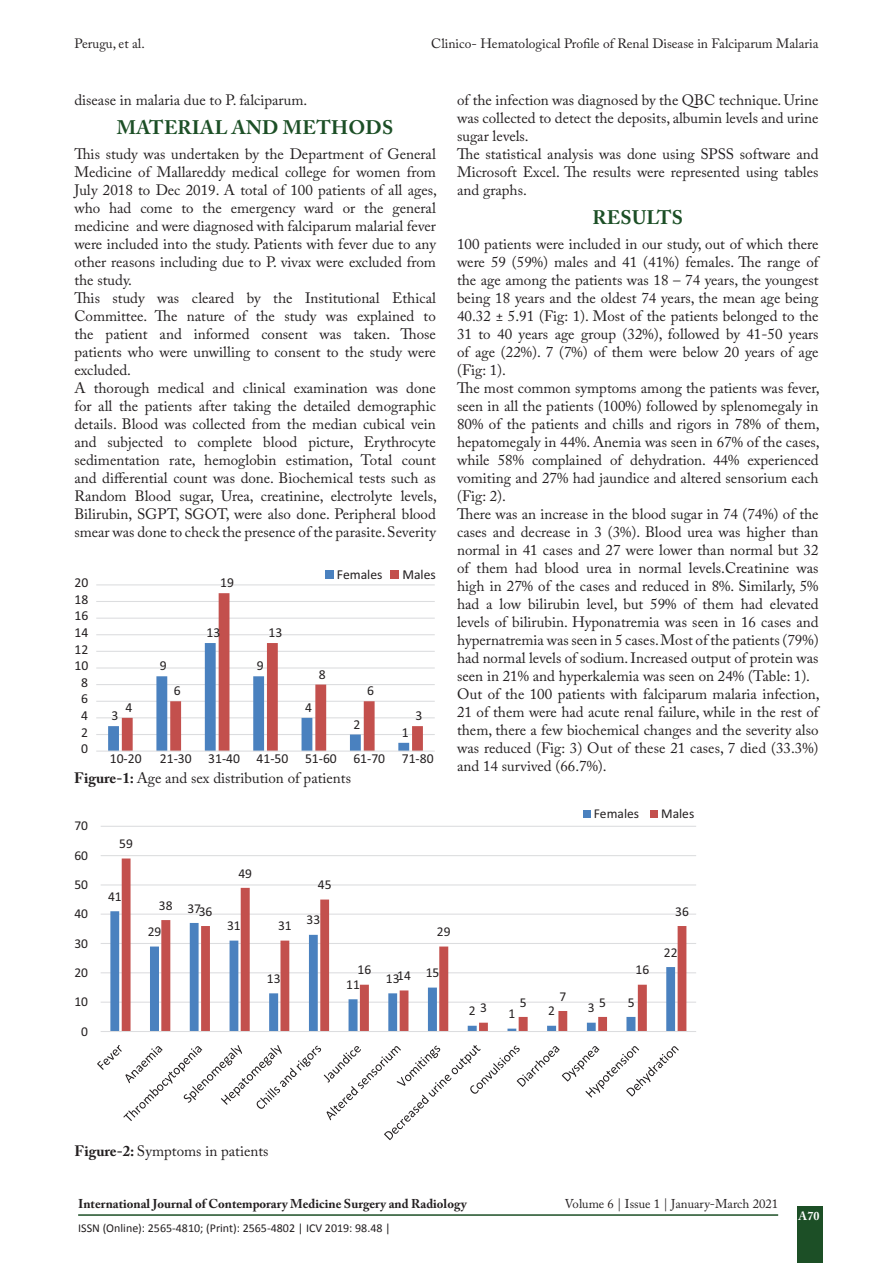
<style>
.page{position:relative;width:893px;height:1263px;background:#fff}
.page>*{position:absolute;margin:0;border:0;box-sizing:border-box;transform-origin:0 0}
.t1{font:700 19.5px "Adobe Caslon Pro";letter-spacing:.015em;color:#1c4f26}
.TX_New{font:15px/18px "Adobe Caslon Pro";color:#231f20;text-align:justify}
.Legend{font:15px "Adobe Caslon Pro";color:#231f20}
.t2{font:13.65px "Calibri";color:#231f20}
.t3{font:13.5px "Calibri";color:#231f20}
.t4{font:13.5px "Adobe Caslon Pro";color:#231f20}
.t5{font:700 12.75px "Adobe Caslon Pro";color:#231f20}
.t6{font:12.75px "Adobe Caslon Pro";color:#231f20}
.t7{font:12px "Calibri";color:#231f20}
.t8{font:700 12px "Adobe Caslon Pro";color:#fff}
.s1{font-weight:700}
</style>
<div class="page">
<div style="left:797px;top:1207px;width:25px;height:56px;background:#1c4f26"></div>
<hr style="left:78px;top:1214px;width:700px;height:2px;background:#1c4f26">
<hr style="left:96px;top:734px;width:339px;height:1px;background:#dcdddf">
<hr style="left:96px;top:717px;width:339px;height:1px;background:#dcdddf">
<hr style="left:96px;top:701px;width:339px;height:1px;background:#dcdddf">
<hr style="left:96px;top:684px;width:339px;height:1px;background:#dcdddf">
<hr style="left:96px;top:667px;width:339px;height:1px;background:#dcdddf">
<hr style="left:96px;top:651px;width:339px;height:1px;background:#dcdddf">
<hr style="left:96px;top:634px;width:339px;height:1px;background:#dcdddf">
<hr style="left:96px;top:618px;width:339px;height:1px;background:#dcdddf">
<hr style="left:96px;top:601px;width:339px;height:1px;background:#dcdddf">
<hr style="left:96px;top:584px;width:339px;height:1px;background:#dcdddf">
<svg style="left:108px;top:667px;width:14px;height:83px"></svg>
<svg style="left:122px;top:593px;width:301px;height:157px"></svg>
<hr style="left:96px;top:750px;width:339px;height:2px;background:#dcdddf">
<div style="left:325px;top:570px;width:8px;height:9px;background:#4a81bf"></div>
<div style="left:390px;top:570px;width:9px;height:9px;background:#c3504d"></div>
<hr style="left:101px;top:1002px;width:595px;height:1px;background:#dcdddf">
<hr style="left:101px;top:972px;width:595px;height:1px;background:#dcdddf">
<hr style="left:101px;top:943px;width:595px;height:1px;background:#dcdddf">
<hr style="left:101px;top:913px;width:595px;height:2px;background:#dcdddf">
<hr style="left:101px;top:884px;width:595px;height:1px;background:#dcdddf">
<hr style="left:101px;top:855px;width:595px;height:1px;background:#dcdddf">
<hr style="left:101px;top:826px;width:595px;height:1px;background:#dcdddf">
<svg style="left:110px;top:911px;width:12px;height:120px"></svg>
<svg style="left:122px;top:858px;width:564px;height:173px"></svg>
<hr style="left:101px;top:1031px;width:595px;height:1px;background:#dcdddf">
<svg style="left:97px;top:1045px;width:582px;height:95px"></svg>
<div style="left:583px;top:811px;width:8px;height:7px;background:#4a81bf"></div>
<div style="left:651px;top:811px;width:7px;height:7px;background:#c3504d"></div>
<p class="t4" style="left:74px;top:36px;width:72px">Perugu, et al.</p>
<p class="t4" style="left:431px;top:36px;width:389px">Clinico- Hematological Profile of Renal Disease in Falciparum Malaria</p>
<p class="TX_New" style="left:74px;top:90px;width:234px">disease in malaria due to P. falciparum.</p>
<h1 class="t1" style="left:117px;top:116px;width:278px">MATERIAL AND METHODS</h1>
<p class="TX_New" style="left:74px;top:144px;width:364px">This study was undertaken by the Department of General Medicine of Mallareddy medical college for women from July 2018 to Dec 2019. A total of 100 patients of all ages, who had come to the emergency ward or the general medicine and were diagnosed with falciparum malarial fever were included into the study. Patients with fever due to any other reasons including due to P. vivax were excluded from the study.</p>
<p class="TX_New" style="left:74px;top:288px;width:363px">This study was cleared by the Institutional Ethical Committee. The nature of the study was explained to the patient and informed consent was taken. Those patients who were unwilling to consent to the study were excluded.</p>
<p class="TX_New" style="left:74px;top:378px;width:364px">A thorough medical and clinical examination was done for all the patients after taking the detailed demographic details. Blood was collected from the median cubical vein and subjected to complete blood picture, Erythrocyte sedimentation rate, hemoglobin estimation, Total count and differential count was done. Biochemical tests such as Random Blood sugar, Urea, creatinine, electrolyte levels, Bilirubin, SGPT, SGOT, were also done. Peripheral blood smear was done to check the presence of the parasite. Severity</p>
<p class="t2" style="left:74px;top:574px;width:15px">20</p>
<p class="t2" style="left:74px;top:591px;width:15px">18</p>
<p class="t2" style="left:74px;top:607px;width:15px">16</p>
<p class="t2" style="left:74px;top:624px;width:15px">14</p>
<p class="t2" style="left:74px;top:640px;width:15px">12</p>
<p class="t2" style="left:74px;top:657px;width:15px">10</p>
<p class="t2" style="left:81px;top:674px;width:8px">8</p>
<p class="t2" style="left:81px;top:690px;width:8px">6</p>
<p class="t2" style="left:81px;top:707px;width:8px">4</p>
<p class="t2" style="left:81px;top:723px;width:8px">2</p>
<p class="t2" style="left:81px;top:740px;width:8px">0</p>
<p class="t2" style="left:125px;top:699px;width:8px">4</p>
<p class="t2" style="left:112px;top:707px;width:8px">3</p>
<p class="t2" style="left:160px;top:657px;width:8px">9</p>
<p class="t2" style="left:174px;top:682px;width:8px">6</p>
<p class="t2" style="left:220px;top:574px;width:15px">19</p>
<p class="t2" style="left:206px;top:624px;width:15px">13</p>
<p class="t2" style="left:269px;top:624px;width:15px">13</p>
<p class="t2" style="left:257px;top:657px;width:8px">9</p>
<p class="t2" style="left:337px;top:566px;width:47px">Females</p>
<p class="t2" style="left:402px;top:566px;width:35px">Males</p>
<p class="t2" style="left:319px;top:665px;width:8px">8</p>
<p class="t2" style="left:305px;top:699px;width:8px">4</p>
<p class="t2" style="left:367px;top:682px;width:8px">6</p>
<p class="t2" style="left:353px;top:715px;width:8px">2</p>
<p class="t2" style="left:402px;top:724px;width:8px">1</p>
<p class="t2" style="left:416px;top:707px;width:8px">3</p>
<p class="t2" style="left:110px;top:750px;width:33px">10-20</p>
<p class="t2" style="left:160px;top:750px;width:275px">21-30 31-40 41-50 51-60 61-70 71-80</p>
<p class="Legend" style="left:74px;top:769px;width:278px"><span class="s1">Figure-1:</span> Age and sex distribution of patients</p>
<p class="t3" style="left:74px;top:817px;width:15px">70</p>
<p class="t3" style="left:74px;top:846px;width:15px">60</p>
<p class="t3" style="left:74px;top:876px;width:15px">50</p>
<p class="t3" style="left:119px;top:835px;width:15px">59</p>
<p class="t3" style="left:238px;top:864px;width:15px">49</p>
<p class="t3" style="left:318px;top:876px;width:15px">45</p>
<p class="TX_New" style="left:457px;top:90px;width:363px">of the infection was diagnosed by the QBC technique. Urine was collected to detect the deposits, albumin levels and urine sugar levels.</p>
<p class="TX_New" style="left:457px;top:144px;width:363px">The statistical analysis was done using SPSS software and Microsoft Excel. The results were represented using tables and graphs.</p>
<h1 class="t1" style="left:592px;top:206px;width:92px">RESULTS</h1>
<p class="TX_New" style="left:457px;top:234px;width:363px">100 patients were included in our study, out of which there were 59 (59%) males and 41 (41%) females. The range of the age among the patients was 18 – 74 years, the youngest being 18 years and the oldest 74 years, the mean age being 40.32 ± 5.91 (Fig: 1). Most of the patients belonged to the 31 to 40 years age group (32%), followed by 41-50 years of age (22%). 7 (7%) of them were below 20 years of age (Fig: 1).</p>
<p class="TX_New" style="left:457px;top:378px;width:364px">The most common symptoms among the patients was fever, seen in all the patients (100%) followed by splenomegaly in 80% of the patients and chills and rigors in 78% of them, hepatomegaly in 44%. Anemia was seen in 67% of the cases, while 58% complained of dehydration. 44% experienced vomiting and 27% had jaundice and altered sensorium each (Fig: 2).</p>
<p class="TX_New" style="left:457px;top:504px;width:363px">There was an increase in the blood sugar in 74 (74%) of the cases and decrease in 3 (3%). Blood urea was higher than normal in 41 cases and 27 were lower than normal but 32 of them had blood urea in normal levels.Creatinine was high in 27% of the cases and reduced in 8%. Similarly, 5% had a low bilirubin level, but 59% of them had elevated levels of bilirubin. Hyponatremia was seen in 16 cases and hypernatremia was seen in 5 cases. Most of the patients (79%) had normal levels of sodium. Increased output of protein was seen in 21% and hyperkalemia was seen on 24% (Table: 1).</p>
<p class="TX_New" style="left:457px;top:684px;width:364px">Out of the 100 patients with falciparum malaria infection, 21 of them were had acute renal failure, while in the rest of them, there a few biochemical changes and the severity also was reduced (Fig: 3) Out of these 21 cases, 7 died (33.3%) and 14 survived (66.7%).</p>
<p class="t3" style="left:594px;top:805px;width:47px">Females</p>
<p class="t3" style="left:661px;top:805px;width:35px">Males</p>
<p class="t3" style="left:74px;top:905px;width:15px">40</p>
<p class="t3" style="left:74px;top:934px;width:15px">30</p>
<p class="t3" style="left:74px;top:964px;width:15px">20</p>
<p class="t3" style="left:74px;top:993px;width:15px">10</p>
<p class="t3" style="left:81px;top:1022px;width:8px">0</p>
<p class="t3" style="left:108px;top:888px;width:15px">41</p>
<p class="t3" style="left:159px;top:897px;width:15px">38</p>
<p class="t3" style="left:148px;top:923px;width:15px">29</p>
<p class="t3" style="left:187px;top:900px;width:15px">37</p>
<p class="t3" style="left:199px;top:903px;width:15px">36</p>
<p class="t3" style="left:227px;top:917px;width:15px">31</p>
<p class="t3" style="left:278px;top:917px;width:15px">31</p>
<p class="t3" style="left:307px;top:911px;width:15px">33</p>
<p class="t3" style="left:267px;top:970px;width:15px">13</p>
<p class="t3" style="left:357px;top:961px;width:15px">16</p>
<p class="t3" style="left:346px;top:976px;width:15px">11</p>
<p class="t3" style="left:397px;top:967px;width:15px">14</p>
<p class="t3" style="left:386px;top:970px;width:15px">13</p>
<p class="t3" style="left:437px;top:923px;width:15px">29</p>
<p class="t3" style="left:426px;top:964px;width:15px">15</p>
<p class="t3" style="left:559px;top:988px;width:8px">7</p>
<p class="t3" style="left:520px;top:993px;width:8px">5</p>
<p class="t3" style="left:599px;top:993px;width:8px">5</p>
<p class="t3" style="left:469px;top:1002px;width:8px">2</p>
<p class="t3" style="left:508px;top:1005px;width:8px">1</p>
<p class="t3" style="left:548px;top:1002px;width:8px">2</p>
<p class="t3" style="left:588px;top:999px;width:8px">3</p>
<p class="t3" style="left:480px;top:999px;width:8px">3</p>
<p class="t3" style="left:635px;top:961px;width:15px">16</p>
<p class="t3" style="left:628px;top:993px;width:8px">5</p>
<p class="t3" style="left:675px;top:903px;width:15px">36</p>
<p class="t3" style="left:664px;top:944px;width:15px">22</p>
<p class="Legend" style="left:74px;top:1142px;width:196px"><span class="s1">Figure-2:</span> Symptoms in patients</p>
<p class="t5" style="left:78px;top:1196px;width:390px">International Journal of Contemporary Medicine Surgery and Radiology</p>
<p class="t6" style="left:565px;top:1196px;width:215px">Volume 6 | Issue 1 | January-March 2021</p>
<p class="t7" style="left:78px;top:1220px;width:314px">ISSN (Online): 2565-4810; (Print): 2565-4802 | ICV 2019: 98.48 |</p>
<p class="t8" style="left:799px;top:1209px;width:22px">A70</p>
</div>
